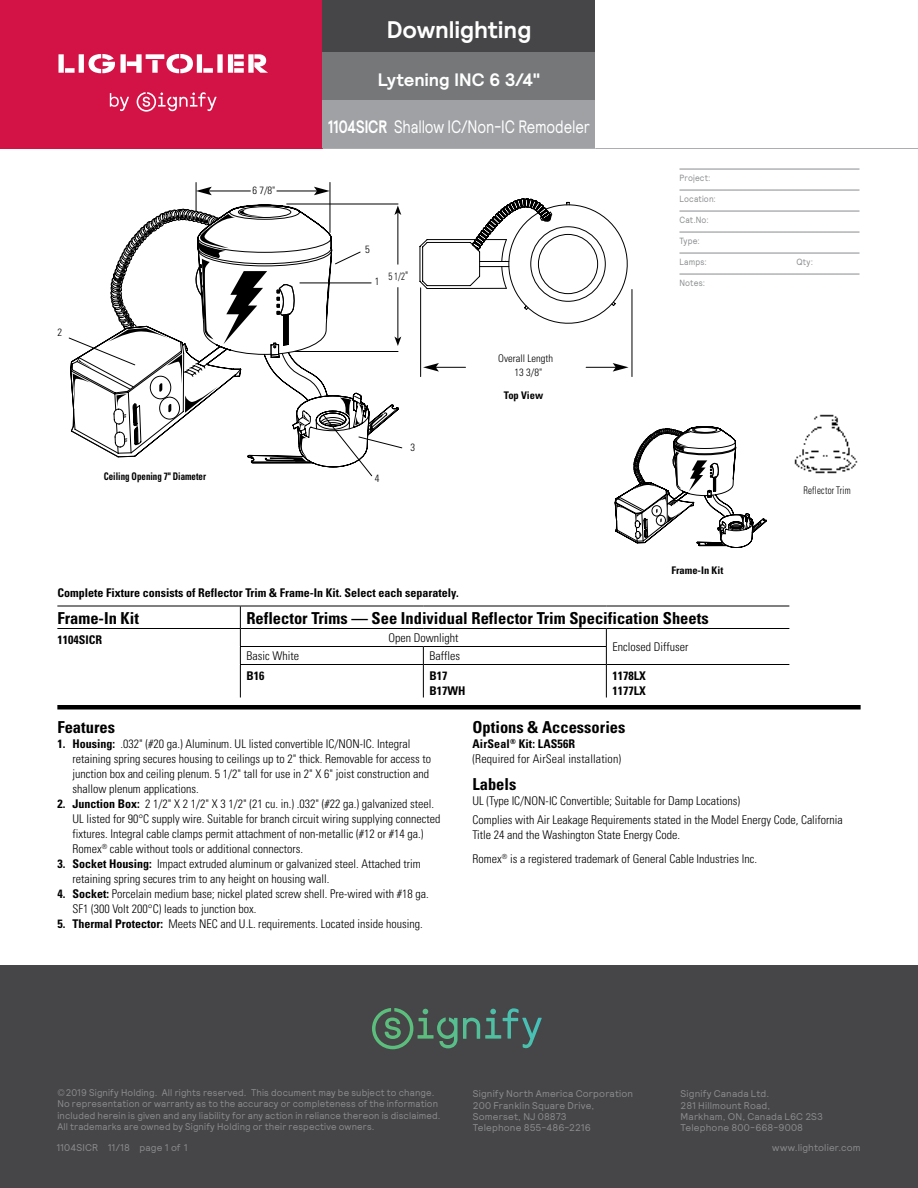
<style>
.page{position:relative;width:918px;height:1188px;background:#fff}
.page>*{position:absolute;margin:0;border:0;box-sizing:border-box;transform-origin:0 0}
.t1{font:700 24px "Relative";letter-spacing:.005em;color:#fff}
.t2{font:18px "Relative";letter-spacing:-.01em;color:#fff;scale:.8 1}
.t3{font:700 18px "Relative";letter-spacing:.005em;color:#fff}
.t4{font:700 condensed 16.5px "Univers";color:#000}
.t5{font:300 condensed 12px/15px "Univers";color:#000}
.t6{font:700 condensed 12px/15px "Univers";color:#000}
.t7{font:300 condensed 10.5px "Univers";color:#000}
.t8{font:700 condensed 10.5px "Univers";color:#000}
.t9{font:700 condensed 10.5px "Univers";color:#000;scale:.85 1}
.t10{font:300 condensed 10.5px "Univers";letter-spacing:.025em;color:#000;scale:.85 1}
.t11{font:300 condensed 10.5px "Univers";color:#000;scale:.85 1}
.t12{font:9.75px/11.2px "Relative";letter-spacing:.015em;color:#8a8c8e;scale:.96 1}
.t13{font:9.75px/11.2px "Relative";letter-spacing:.015em;color:#8a8c8e}
.t14{font:9px "Relative";letter-spacing:.02em;color:#8a8c8e;scale:.9 1}
.s1{font-weight:700}
.s2{font-size:12px}
</style>
<div class="page">
<hr style="left:680px;top:169px;width:180px;height:1px;background:#8a8c8e">
<hr style="left:680px;top:190px;width:180px;height:1px;background:#8a8c8e">
<hr style="left:680px;top:211px;width:180px;height:1px;background:#8a8c8e">
<hr style="left:680px;top:232px;width:180px;height:1px;background:#8a8c8e">
<hr style="left:680px;top:253px;width:180px;height:1px;background:#8a8c8e">
<hr style="left:680px;top:274px;width:180px;height:1px;background:#8a8c8e">
<svg style="left:614px;top:426px;width:153px;height:122px"></svg>
<svg style="left:68px;top:182px;width:565px;height:295px"></svg>
<svg style="left:196px;top:187px;width:16px;height:8px"></svg>
<svg style="left:314px;top:187px;width:16px;height:8px"></svg>
<hr style="left:286px;top:204px;width:112px;height:1px;background:#000">
<svg style="left:73px;top:206px;width:328px;height:257px"></svg>
<img style="left:794px;top:414px;width:64px;height:60px">
<div style="left:57px;top:705px;width:804px;height:5px;background:#000"></div>
<hr style="left:57px;top:606px;width:183px;height:1px;background:#000">
<hr style="left:240px;top:606px;width:183px;height:1px;background:#000">
<hr style="left:423px;top:606px;width:183px;height:1px;background:#000">
<hr style="left:606px;top:606px;width:183px;height:1px;background:#000">
<hr style="left:57px;top:628px;width:183px;height:1px;background:#000">
<hr style="left:240px;top:628px;width:183px;height:1px;background:#000">
<hr style="left:423px;top:628px;width:183px;height:1px;background:#000">
<hr style="left:606px;top:628px;width:183px;height:1px;background:#000">
<hr style="left:240px;top:646px;width:183px;height:1px;background:#000">
<svg style="left:240px;top:606px;width:1px;height:58px"></svg>
<hr style="left:423px;top:646px;width:184px;height:1px;background:#000">
<svg style="left:423px;top:647px;width:1px;height:17px"></svg>
<svg style="left:606px;top:629px;width:1px;height:35px"></svg>
<hr style="left:240px;top:664px;width:183px;height:1px;background:#000">
<hr style="left:240px;top:665px;width:1px;height:33px;background:#000">
<hr style="left:423px;top:664px;width:183px;height:1px;background:#000">
<hr style="left:423px;top:665px;width:1px;height:33px;background:#000">
<hr style="left:606px;top:664px;width:183px;height:1px;background:#000">
<hr style="left:606px;top:665px;width:1px;height:33px;background:#000">
<div style="left:0;top:965px;width:918px;height:223px;background:#464547"></div>
<svg style="left:372px;top:1008px;width:167px;height:41px"></svg>
<div style="left:0;top:0;width:322px;height:148px;background:#d31245"></div>
<div style="left:322px;top:0;width:274px;height:52px;background:#464547"></div>
<div style="left:322px;top:52px;width:274px;height:48px;background:#757779"></div>
<div style="left:322px;top:100px;width:274px;height:48px;background:#9fa1a4"></div>
<hr style="left:322px;top:148px;width:274px;height:1px;background:#abadb0">
<hr style="left:596px;top:148px;width:322px;height:1px;background:#abadb0">
<hr style="left:0;top:148px;width:322px;height:1px;background:#d31245">
<svg style="left:58px;top:54px;width:210px;height:19px"></svg>
<svg style="left:110px;top:92px;width:107px;height:20px"></svg>
<p class="t7" style="left:57px;top:326px;width:6px">2</p>
<p class="t7" style="left:252px;top:184px;width:25px">6 7/8"</p>
<p class="t9" style="left:104px;top:470px;width:122px">Ceiling Opening 7" Diameter</p>
<h1 class="t1" style="left:387px;top:14px;width:146px">Downlighting</h1>
<h2 class="t3" style="left:378px;top:67px;width:164px">Lytening INC 6 3/4"</h2>
<h2 class="t2" style="left:328px;top:115px;width:329px"><span class="s1">1104SICR</span> Shallow IC/Non-IC Remodeler</h2>
<p class="t7" style="left:365px;top:243px;width:6px">5</p>
<p class="t7" style="left:375px;top:275px;width:6px">1</p>
<p class="t11" style="left:388px;top:270px;width:25px">5 1/2<span class="s2">"</span></p>
<p class="t7" style="left:375px;top:472px;width:6px">4</p>
<p class="t7" style="left:411px;top:441px;width:6px">3</p>
<p class="t7" style="left:498px;top:352px;width:56px">Overall Length</p>
<p class="t8" style="left:504px;top:389px;width:41px">Top View</p>
<p class="t7" style="left:515px;top:366px;width:29px">13 3/8"</p>
<p class="t14" style="left:680px;top:172px;width:36px">Project:</p>
<p class="t14" style="left:680px;top:193px;width:42px">Location:</p>
<p class="t14" style="left:680px;top:214px;width:34px">Cat.No:</p>
<p class="t14" style="left:680px;top:235px;width:24px">Type:</p>
<p class="t14" style="left:680px;top:256px;width:32px">Lamps:</p>
<p class="t14" style="left:796px;top:256px;width:20px">Qty:</p>
<p class="t14" style="left:680px;top:277px;width:30px">Notes:</p>
<p class="t8" style="left:671px;top:564px;width:53px">Frame-In Kit</p>
<p class="t10" style="left:803px;top:484px;width:57px">Reflector Trim</p>
<p class="t6" style="left:57px;top:585px;width:403px">Complete Fixture consists of Reflector Trim &amp; Frame-In Kit. Select each separately.</p>
<h3 class="t4" style="left:57px;top:608px;width:83px">Frame-In Kit</h3>
<h3 class="t4" style="left:246px;top:608px;width:464px">Reflector Trims — See Individual Reflector Trim Specification Sheets</h3>
<p class="t6" style="left:57px;top:632px;width:46px">1104SICR</p>
<p class="t5" style="left:388px;top:630px;width:71px">Open Downlight</p>
<p class="t5" style="left:612px;top:639px;width:77px">Enclosed Diffuser</p>
<p class="t5" style="left:246px;top:648px;width:54px">Basic White</p>
<p class="t5" style="left:429px;top:648px;width:32px">Baffles</p>
<p class="t6" style="left:246px;top:668px;width:19px">B16</p>
<p class="t6" style="left:429px;top:668px;width:37px">B17<br>B17WH</p>
<p class="t6" style="left:612px;top:668px;width:35px">1178LX<br>1177LX</p>
<p class="t7" style="left:447px;top:611px;width:29px">13 3/8"</p>
<p class="t8" style="left:436px;top:634px;width:41px">Top View</p>
<h3 class="t4" style="left:57px;top:717px;width:59px">Features</h3>
<p class="t5" style="left:72px;top:736px;width:360px;text-indent:-15px"><span class="s1">1. Housing:</span> .032" (#20 ga.) Aluminum. UL listed convertible IC/NON-IC. Integral retaining spring secures housing to ceilings up to 2" thick. Removable for access to junction box and ceiling plenum. 5 1/2" tall for use in 2" X 6" joist construction and shallow plenum applications.</p>
<p class="t5" style="left:72px;top:796px;width:369px;text-indent:-15px"><span class="s1">2. Junction Box:</span> 2 1/2" X 2 1/2" X 3 1/2" (21 cu. in.) .032" (#22 ga.) galvanized steel.<br>UL listed for 90°C supply wire. Suitable for branch circuit wiring supplying connected fixtures. Integral cable clamps permit attachment of non-metallic (#12 or #14 ga.)<br>Romex<sup>®</sup> cable without tools or additional connectors.</p>
<p class="t5" style="left:72px;top:856px;width:350px;text-indent:-15px"><span class="s1">3. Socket Housing:</span> Impact extruded aluminum or galvanized steel. Attached trim retaining spring secures trim to any height on housing wall.</p>
<p class="t5" style="left:72px;top:886px;width:358px;text-indent:-15px"><span class="s1">4. Socket:</span> Porcelain medium base; nickel plated screw shell. Pre-wired with #18 ga.<br>SF1 (300 Volt 200°C) leads to junction box.</p>
<p class="t5" style="left:57px;top:916px;width:367px"><span class="s1">5. Thermal Protector:</span> Meets NEC and U.L. requirements. Located inside housing.</p>
<h3 class="t4" style="left:472px;top:717px;width:155px">Options &amp; Accessories</h3>
<p class="t5" style="left:472px;top:736px;width:150px"><span class="s1">AirSeal</span><sup>®</sup> <span class="s1">Kit: LAS56R<br></span>(Required for AirSeal installation)</p>
<h3 class="t4" style="left:472px;top:774px;width:45px">Labels</h3>
<p class="t5" style="left:472px;top:791px;width:372px;line-height:19.5px">UL (Type IC/NON-IC Convertible; Suitable for Damp Locations)<br>Complies with Air Leakage Requirements stated in the Model Energy Code, California</p>
<p class="t5" style="left:472px;top:823px;width:286px;line-height:24px">Title 24 and the Washington State Energy Code.<br>Romex<sup>®</sup> is a registered trademark of General Cable Industries Inc.</p>
<p class="t12" style="left:57px;top:1087px;width:401px">©2019 Signify Holding. All rights reserved. This document may be subject to change.<br>No representation or warranty as to the accuracy or completeness of the information included herein is given and any liability for any action in reliance thereon is disclaimed.<br>All trademarks are owned by Signify Holding or their respective owners.</p>
<p class="t13" style="left:473px;top:1088px;width:162px">Signify North America Corporation<br>200 Franklin Square Drive,<br>Somerset, NJ 08873<br>Telephone 855-486-2216</p>
<p class="t13" style="left:681px;top:1088px;width:144px">Signify Canada Ltd.<br>281 Hillmount Road,<br>Markham, ON, Canada L6C 2S3<br>Telephone 800-668-9008</p>
<p class="t13" style="left:57px;top:1141px;width:132px">1104SICR 11/18 page 1 of 1</p>
<p class="t13" style="left:772px;top:1142px;width:90px">www.lightolier.com</p>
</div>
